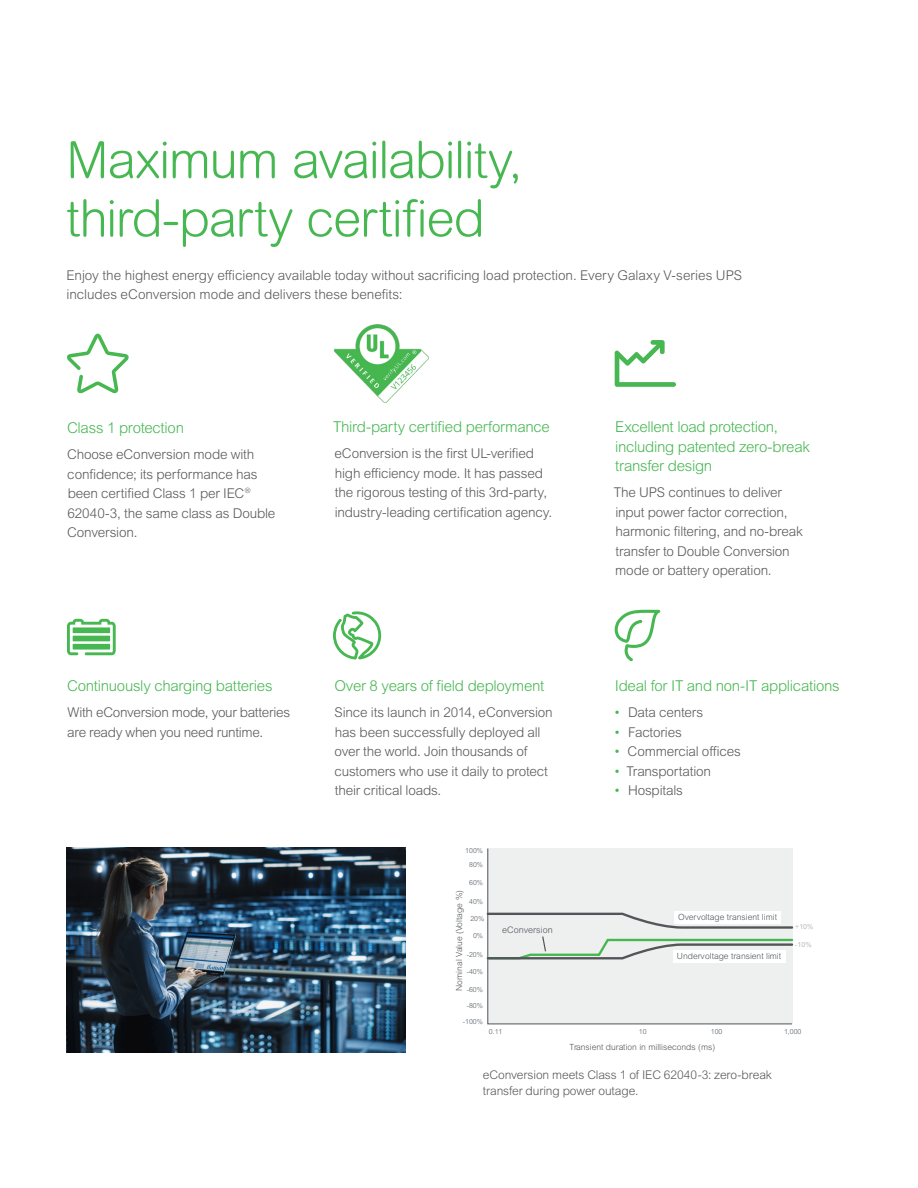
<style>
.page{position:relative;width:918px;height:1188px;background:#fff}
.page>*{position:absolute;margin:0;border:0;box-sizing:border-box;transform-origin:0 0}
.t1{font:300 51px/58.5px "Arial Rounded MT Pro";letter-spacing:-.03em;color:#46b751}
.t2{font:300 15px/19.5px "Arial MT Pro";letter-spacing:-.02em;color:#46b751}
.t3{font:300 13.5px/19.5px "Arial MT Pro";letter-spacing:-.015em;color:#58595b}
.t4{font:300 12px/16.5px "Arial MT Pro";letter-spacing:-.01em;color:#58595b}
.t5{font:300 9px "Arial MT Std";color:#4d555b}
.t6{font:300 8.55px "Arial MT Std";color:#535558}
.t7{font:300 6.9px/14.2px "Arial MT Std";color:#4e565c;text-align:center}
.t8{font:300 6.9px "Arial MT Std";color:#9f9fa0}
.s1{color:#46b751}
</style>
<div class="page">
<svg style="left:615px;top:340px;width:61px;height:47px"></svg>
<img style="left:334px;top:324px;width:95px;height:79px">
<svg style="left:67px;top:334px;width:62px;height:59px"></svg>
<img style="left:67px;top:848px;width:338px;height:205px">
<div style="left:487px;top:848px;width:306px;height:177px;background:#eeefef"></div>
<div style="left:673px;top:950px;width:113px;height:12px;background:#fff"></div>
<svg style="left:486px;top:911px;width:308px;height:50px"></svg>
<svg style="left:67px;top:619px;width:49px;height:36px"></svg>
<div style="left:73px;top:627px;width:37px;height:6px;background:#46b751"></div>
<div style="left:73px;top:636px;width:37px;height:5px;background:#46b751"></div>
<div style="left:73px;top:644px;width:37px;height:6px;background:#46b751"></div>
<svg style="left:615px;top:610px;width:45px;height:51px"></svg>
<svg style="left:333px;top:611px;width:48px;height:49px"></svg>
<h1 class="t1" style="left:66px;top:133px;width:458px">Maximum availability, third-party certified</h1>
<p class="t3" style="left:67px;top:266px;width:677px">Enjoy the highest energy efficiency available today without sacrificing load protection. Every Galaxy V-series UPS includes eConversion mode and delivers these benefits:</p>
<p class="t2" style="left:67px;top:418px;width:118px">Class 1 protection</p>
<p class="t3" style="left:67px;top:445px;width:210px">Choose eConversion mode with confidence; its performance has been certified Class 1 per IEC<sup>®<br></sup>62040-3, the same class as Double<br>Conversion.</p>
<p class="t2" style="left:67px;top:677px;width:207px">Continuously charging batteries</p>
<p class="t3" style="left:67px;top:703px;width:224px">With eConversion mode, your batteries are ready when you need runtime.</p>
<p class="t2" style="left:333px;top:417px;width:218px">Third-party certified performance</p>
<p class="t3" style="left:335px;top:444px;width:219px">eConversion is the first UL-verified high efficiency mode. It has passed the rigorous testing of this 3rd-party, industry-leading certification agency.</p>
<p class="t2" style="left:334px;top:677px;width:211px">Over 8 years of field deployment</p>
<p class="t3" style="left:335px;top:703px;width:220px">Since its launch in 2014, eConversion has been successfully deployed all over the world. Join thousands of customers who use it daily to protect their critical loads.</p>
<p class="t7" style="left:465px;top:843px;width:19px">100%<br>80%</p>
<p class="t7" style="left:469px;top:875px;width:15px">60%</p>
<p class="t7" style="left:469px;top:894px;width:15px">40%</p>
<p class="t7" style="left:470px;top:912px;width:15px">20%</p>
<p class="t7" style="left:473px;top:929px;width:12px">0%</p>
<p class="t7" style="left:467px;top:947px;width:18px">-20%</p>
<p class="t7" style="left:467px;top:964px;width:18px">-40%</p>
<p class="t7" style="left:467px;top:982px;width:18px">-60%</p>
<p class="t7" style="left:467px;top:999px;width:18px">-80%</p>
<p class="t7" style="left:463px;top:1014px;width:22px">-100%</p>
<p class="t6" style="left:454px;top:991px;width:102px;rotate:-90deg">Nominal Value (Voltage %)</p>
<p class="t5" style="left:502px;top:925px;width:52px">eConversion</p>
<p class="t2" style="left:615px;top:417px;width:196px">Excellent load protection, including patented zero-break transfer design</p>
<p class="t3" style="left:614px;top:483px;width:191px">The UPS continues to deliver input power factor correction, harmonic filtering, and no-break transfer to Double Conversion mode or battery operation.</p>
<p class="t2" style="left:615px;top:677px;width:226px">Ideal for IT and non-IT applications</p>
<p class="t3" style="left:614px;top:703px;width:91px"><span class="s1">•</span> Data centers</p>
<p class="t3" style="left:614px;top:723px;width:70px"><span class="s1">•</span> Factories</p>
<p class="t3" style="left:614px;top:742px;width:129px"><span class="s1">•</span> Commercial offices</p>
<p class="t3" style="left:614px;top:762px;width:99px"><span class="s1">•</span> Transportation</p>
<p class="t3" style="left:614px;top:781px;width:71px"><span class="s1">•</span> Hospitals</p>
<p class="t6" style="left:678px;top:913px;width:100px">Overvoltage transient limit</p>
<p class="t6" style="left:677px;top:951px;width:106px">Undervoltage transient limit</p>
<p class="t8" style="left:795px;top:923px;width:20px">+10%</p>
<p class="t8" style="left:795px;top:940px;width:18px">-10%</p>
<p class="t7" style="left:489px;top:1025px;width:15px">0.11</p>
<p class="t7" style="left:639px;top:1025px;width:9px">10</p>
<p class="t7" style="left:711px;top:1025px;width:13px">100</p>
<p class="t6" style="left:569px;top:1042px;width:147px">Transient duration in milliseconds (ms)</p>
<p class="t4" style="left:483px;top:1067px;width:291px">eConversion meets Class 1 of IEC 62040-3: zero-break transfer during power outage.</p>
<p class="t7" style="left:784px;top:1024px;width:19px">1,000</p>
</div>
